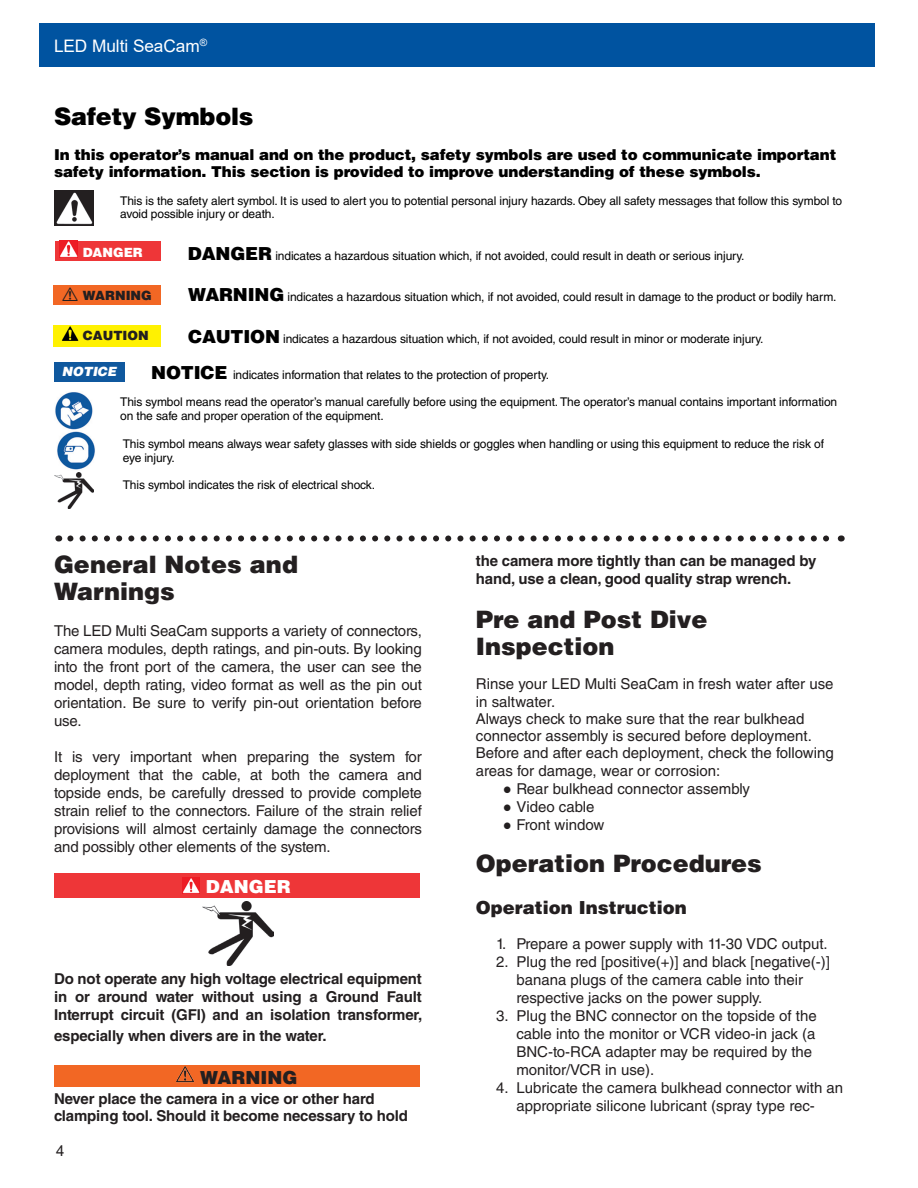
<style>
.page{position:relative;width:918px;height:1188px;background:#fff}
.page>*{position:absolute;margin:0;border:0;box-sizing:border-box;transform-origin:0 0}
.t1{font:900 24px/27px "Helvetica LT Std";color:#231f20}
.t2{font:900 24px "Helvetica LT Std";letter-spacing:-.01em;color:#000}
.t3{font:900 18px "Helvetica LT Std";color:#231f20}
.t4{font:900 18px "Helvetica LT Std";color:#fff}
.t5{font:17.25px "Arial";letter-spacing:-.005em;color:#fff}
.t6{font:15px/18px "Helvetica LT Std";color:#231f20}
.t7{font:700 15px/18px "Helvetica LT Std";letter-spacing:-.01em;color:#231f20}
.t8{font:900 15px/17.2px "Helvetica LT Std";letter-spacing:-.01em;color:#000}
.t9{font:15px "Arial";color:#231f20}
.t10{font:900 12.75px "Helvetica LT Std";color:#231f20}
.t11{font:900 12.75px "Helvetica LT Std";color:#fff}
.t12{font:italic 900 12.75px "Helvetica LT Std";color:#fff}
.t13{font:12px/13.8px "Helvetica LT Std";letter-spacing:-.01em;color:#000}
.s1{font-weight:900;font-size:18px}
.s2{font-family:"Hazard";font-weight:400;font-size:19.2px}
.s3{font-family:"Franklin Gothic";font-weight:600}
</style>
<div class="page">
<div style="left:39px;top:24px;width:836px;height:43px;background:#0053a0"></div>
<div style="left:55px;top:241px;width:106px;height:19px;background:#ee3638"></div>
<img style="left:60px;top:241px;width:18px;height:16px">
<div style="left:53px;top:286px;width:108px;height:19px;background:#f26724"></div>
<div style="left:53px;top:325px;width:108px;height:21px;background:#fff101"></div>
<img style="left:62px;top:326px;width:17px;height:15px">
<img style="left:55px;top:392px;width:38px;height:37px">
<img style="left:57px;top:431px;width:38px;height:39px">
<img style="left:54px;top:472px;width:40px;height:36px">
<svg style="left:70px;top:535px;width:759px;height:6px"></svg>
<img style="left:54px;top:190px;width:39px;height:35px">
<div style="left:54px;top:362px;width:70px;height:20px;background:#0f589e"></div>
<div style="left:54px;top:873px;width:365px;height:25px;background:#ee3638"></div>
<img style="left:182px;top:878px;width:18px;height:15px">
<img style="left:202px;top:901px;width:71px;height:65px">
<div style="left:54px;top:1065px;width:365px;height:21px;background:#f26724"></div>
<img style="left:176px;top:1066px;width:18px;height:17px">
<p class="t5" style="left:54px;top:34px;width:155px">LED Multi SeaCam<sup>®</sup></p>
<h1 class="t2" style="left:54px;top:101px;width:201px">Safety Symbols</h1>
<p class="t8" style="left:54px;top:145px;width:784px">In this operator’s manual and on the product, safety symbols are used to communicate important safety information. This section is provided to improve understanding of these symbols.</p>
<p class="t13" style="left:120px;top:193px;width:724px">This is the safety alert symbol. It is used to alert you to potential personal injury hazards. Obey all safety messages that follow this symbol to avoid possible injury or death.</p>
<p class="t13" style="left:188px;top:249px;width:558px"><span class="s1">DANGER</span> indicates a hazardous situation which, if not avoided, could result in death or serious injury.</p>
<p class="t13" style="left:188px;top:290px;width:650px"><span class="s1">WARNING</span> indicates a hazardous situation which, if not avoided, could result in damage to the product or bodily harm.</p>
<p class="t13" style="left:188px;top:331px;width:577px"><span class="s1">CAUTION</span> indicates a hazardous situation which, if not avoided, could result in minor or moderate injury.</p>
<p class="t13" style="left:151px;top:368px;width:399px"><span class="s1">NOTICE</span> indicates information that relates to the protection of property.</p>
<p class="t13" style="left:120px;top:395px;width:719px">This symbol means read the operator’s manual carefully before using the equipment. The operator’s manual contains important information on the safe and proper operation of the equipment.</p>
<p class="t13" style="left:123px;top:437px;width:703px">This symbol means always wear safety glasses with side shields or goggles when handling or using this equipment to reduce the risk of eye injury.</p>
<p class="t13" style="left:123px;top:478px;width:254px">This symbol indicates the risk of electrical shock.</p>
<p class="t11" style="left:83px;top:244px;width:62px">DANGER</p>
<p class="t10" style="left:62px;top:287px;width:91px"><span class="s2">!</span> WARNING</p>
<p class="t10" style="left:83px;top:327px;width:67px">CAUTION</p>
<p class="t12" style="left:62px;top:363px;width:56px">NOTICE</p>
<h1 class="t1" style="left:54px;top:550px;width:246px">General Notes and<br>Warnings</h1>
<p class="t6" style="left:54px;top:621px;width:369px;text-align:justify">The LED Multi SeaCam supports a variety of connectors, camera modules, depth ratings, and pin-outs. By looking into the front port of the camera, the user can see the model, depth rating, video format as well as the pin out orientation. Be sure to verify pin-out orientation before use.</p>
<p class="t6" style="left:54px;top:747px;width:369px;text-align:justify">It is very important when preparing the system for deployment that the cable, at both the camera and topside ends, be carefully dressed to provide complete strain relief to the connectors. Failure of the strain relief provisions will almost certainly damage the connectors and possibly other elements of the system.</p>
<p class="t4" style="left:206px;top:875px;width:86px">DANGER</p>
<p class="t7" style="left:54px;top:969px;width:370px;text-align:justify">Do not operate any high voltage electrical equipment in or around water without using a Ground Fault Interrupt circuit (GFI) and an isolation transformer,</p>
<p class="t7" style="left:54px;top:1027px;width:274px">especially when divers are in the water.</p>
<p class="t3" style="left:200px;top:1066px;width:99px">WARNING</p>
<p class="t7" style="left:54px;top:1090px;width:356px;line-height:17.2px">Never place the camera in a vice or other hard clamping tool. Should it become necessary to hold</p>
<p class="t9" style="left:56px;top:1140px;width:10px">4</p>
<p class="t7" style="left:476px;top:552px;width:342px;line-height:17.2px">the camera more tightly than can be managed by hand, use a clean, good quality strap wrench.</p>
<h1 class="t1" style="left:476px;top:605px;width:233px">Pre and Post Dive<br>Inspection</h1>
<p class="t6" style="left:476px;top:675px;width:359px;line-height:17.2px">Rinse your LED Multi SeaCam in fresh water after use in saltwater.<br>Always check to make sure that the rear bulkhead connector assembly is secured before deployment.<br>Before and after each deployment, check the following areas for damage, wear or corrosion:</p>
<p class="t6" style="left:503px;top:779px;width:249px"><span class="s3">●</span> Rear bulkhead connector assembly</p>
<p class="t6" style="left:503px;top:797px;width:93px"><span class="s3">●</span> Video cable</p>
<p class="t6" style="left:503px;top:815px;width:103px"><span class="s3">●</span> Front window</p>
<h1 class="t1" style="left:476px;top:849px;width:287px">Operation Procedures</h1>
<p class="t3" style="left:476px;top:896px;width:212px">Operation Instruction</p>
<p class="t6" style="left:496px;top:935px;width:333px">1. Prepare a power supply with 11-30 VDC output.</p>
<p class="t6" style="left:516px;top:953px;width:315px;text-indent:-20px">2. Plug the red [positive(+)] and black [negative(-)] banana plugs of the camera cable into their respective jacks on the power supply.</p>
<p class="t6" style="left:516px;top:1007px;width:302px;text-indent:-20px">3. Plug the BNC connector on the topside of the cable into the monitor or VCR video-in jack (a BNC-to-RCA adapter may be required by the monitor/VCR in use).</p>
<p class="t6" style="left:496px;top:1079px;width:349px;text-align:center">4. Lubricate the camera bulkhead connector with an appropriate silicone lubricant (spray type rec-</p>
</div>
